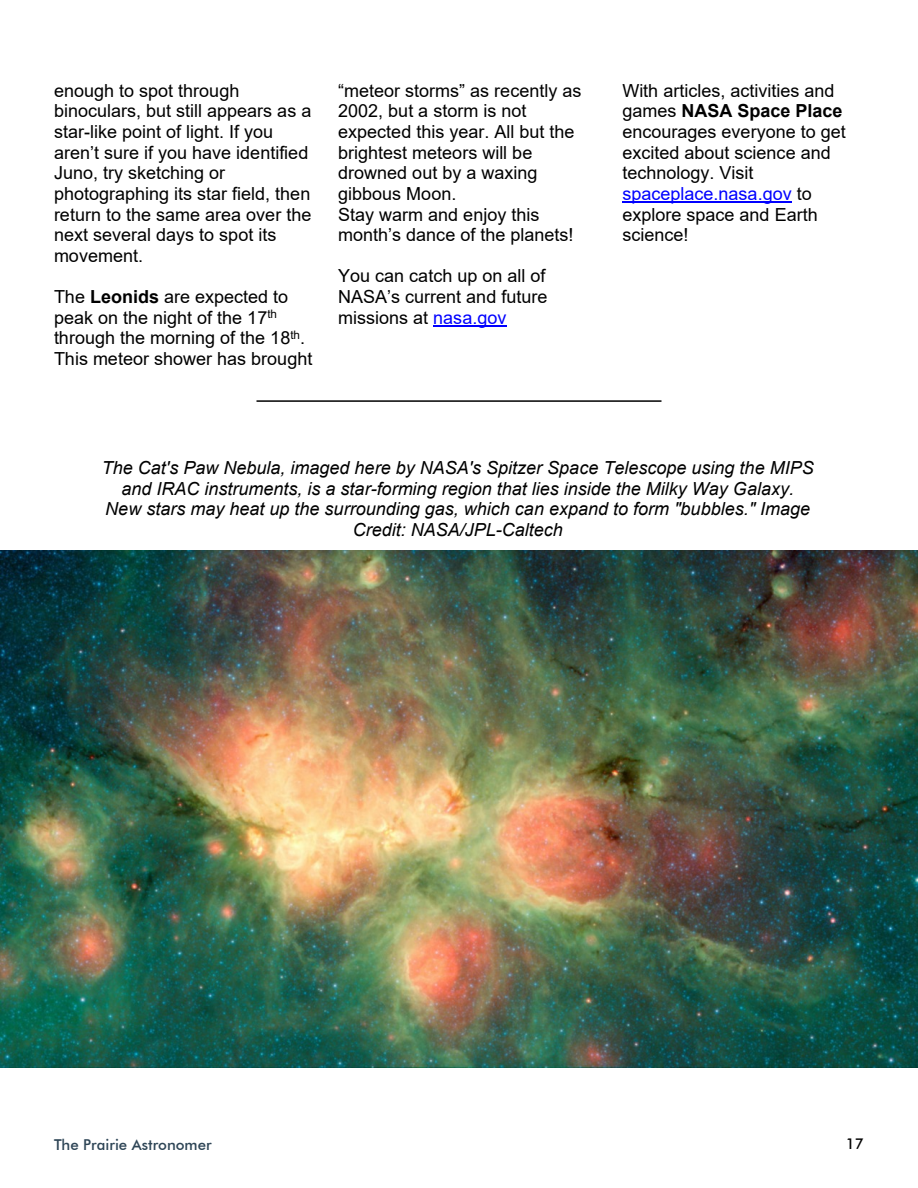
<style>
.page{position:relative;width:918px;height:1188px;background:#fff}
.page>*{position:absolute;margin:0;border:0;box-sizing:border-box;transform-origin:0 0}
.t1{font:18px/20.7px "Arial";color:#000}
.t2{font:italic 18px/20.7px "Arial";color:#000;text-align:center}
.t3{font:500 15px "Futura BT";color:#2e4556}
.t4{font:500 15px "Futura BT";color:#000}
.s1{font-weight:700}
.s2{color:#00f}
</style>
<div class="page">
<hr style="left:433px;top:325px;width:73px;height:1px;background:#00f">
<hr style="left:622px;top:201px;width:170px;height:1px;background:#00f">
<img style="left:0;top:551px;width:918px;height:517px">
<hr style="left:256px;top:400px;width:406px;height:2px;background:#000">
<p class="t1" style="left:54px;top:82px;width:259px">enough to spot through binoculars, but still appears as a star-like point of light. If you aren’t sure if you have identified<br>Juno, try sketching or photographing its star field, then return to the same area over the next several days to spot its movement.</p>
<p class="t1" style="left:54px;top:288px;width:260px">The <span class="s1">Leonids</span> are expected to peak on the night of the 17<sup>th </sup>through the morning of the 18<sup>th</sup>.<br>This meteor shower has brought</p>
<p class="t1" style="left:338px;top:82px;width:245px">“meteor storms” as recently as<br>2002, but a storm is not expected this year. All but the brightest meteors will be drowned out by a waxing gibbous Moon.<br>Stay warm and enjoy this month’s dance of the planets!</p>
<p class="t1" style="left:338px;top:267px;width:211px;text-align:justify">You can catch up on all of NASA’s current and future missions at <span class="s2">nasa.gov</span></p>
<p class="t1" style="left:622px;top:82px;width:225px">With articles, activities and games <span class="s1">NASA Space Place </span>encourages everyone to get excited about science and technology. Visit <span class="s2">spaceplace.nasa.gov</span> to explore space and Earth science!</p>
<p class="t2" style="left:102px;top:459px;width:713px">The Cat's Paw Nebula, imaged here by NASA's Spitzer Space Telescope using the MIPS and IRAC instruments, is a star-forming region that lies inside the Milky Way Galaxy.<br>New stars may heat up the surrounding gas, which can expand to form "bubbles." Image Credit: NASA/JPL-Caltech</p>
<p class="t3" style="left:54px;top:1138px;width:159px">The Prairie Astronomer</p>
<p class="t4" style="left:846px;top:1138px;width:20px">17</p>
</div>
